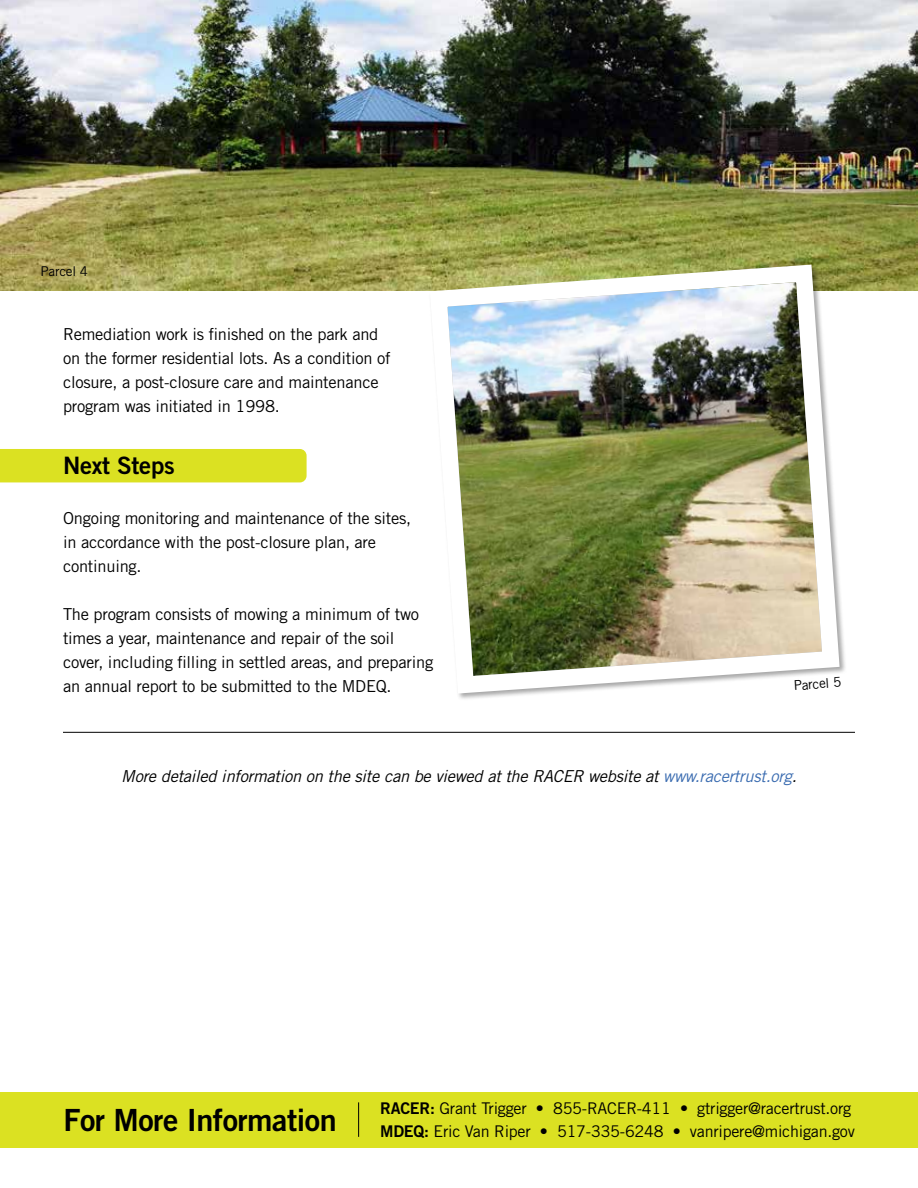
<style>
.page{position:relative;width:918px;height:1188px;background:#fff}
.page>*{position:absolute;margin:0;border:0;box-sizing:border-box;transform-origin:0 0}
.t1{font:30.6px "Trade Gothic LT Std Bd 2";letter-spacing:-.015em;color:#000}
.t2{font:24px "Trade Gothic LT Std Bd 2";letter-spacing:-.01em;color:#000}
.t3{font:16.5px/24px "Trade Gothic LT Std";letter-spacing:-.015em;color:#000}
.t4{font:italic 16.5px "Trade Gothic LT Std";letter-spacing:-.015em;color:#000}
.t5{font:16.05px "Trade Gothic LT Std";letter-spacing:-.015em;color:#000}
.t6{font:13.5px "Trade Gothic LT Std";letter-spacing:-.015em;color:#000}
.s1{color:#3c6db1}
.s2{font-family:"Trade Gothic LT Std Bd 2"}
</style>
<div class="page">
<img style="left:0;top:0;width:918px;height:291px">
<div style="left:0;top:449px;width:307px;height:33px;background:#dbe122"></div>
<img style="left:421px;top:256px;width:427px;height:443px">
<div style="left:1px;top:1092px;width:917px;height:56px;background:#dbe122"></div>
<hr style="left:358px;top:1102px;width:1px;height:35px;background:#000">
<hr style="left:63px;top:732px;width:792px;height:1px;background:#000">
<p class="t6" style="left:40px;top:263px;width:49px">Parcel 4</p>
<p class="t3" style="left:63px;top:322px;width:329px">Remediation work is finished on the park and on the former residential lots. As a condition of closure, a post-closure care and maintenance program was initiated in 1998.</p>
<h2 class="t2" style="left:63px;top:451px;width:113px">Next Steps</h2>
<p class="t3" style="left:63px;top:506px;width:350px">Ongoing monitoring and maintenance of the sites, in accordance with the post-closure plan, are continuing.</p>
<p class="t3" style="left:63px;top:602px;width:372px">The program consists of mowing a minimum of two times a year, maintenance and repair of the soil cover, including filling in settled areas, and preparing an annual report to be submitted to the MDEQ.</p>
<p class="t6" style="left:793px;top:677px;width:49px;rotate:-4deg">Parcel 5</p>
<p class="t4" style="left:121px;top:766px;width:677px">More detailed information on the site can be viewed at the RACER website at <span class="s1">www.racertrust.org</span>.</p>
<h1 class="t1" style="left:64px;top:1101px;width:275px">For More Information</h1>
<p class="t5" style="left:380px;top:1099px;width:473px"><span class="s2">RACER:</span> Grant Trigger • 855-RACER-411 • gtrigger@racertrust.org</p>
<p class="t5" style="left:380px;top:1121px;width:476px"><span class="s2">MDEQ:</span> Eric Van Riper • 517-335-6248 • vanripere@michigan.gov</p>
</div>
